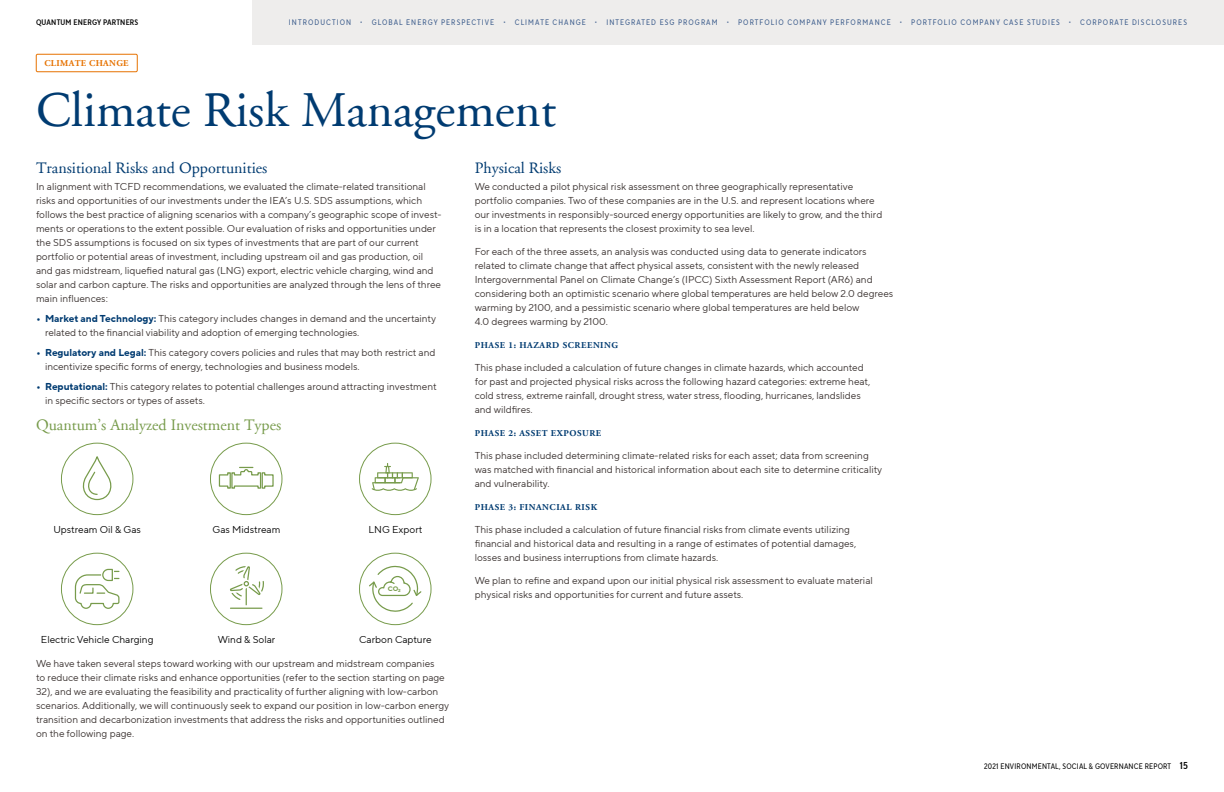
<style>
.page{position:relative;width:1224px;height:792px;background:#fff}
.page>*{position:absolute;margin:0;border:0;box-sizing:border-box;transform-origin:0 0}
.t1{font:50px "Adobe Garamond";color:#003b71}
.t2{font:16px "Adobe Garamond";color:#003b71}
.t3{font:16px "Adobe Garamond";color:#779b4b}
.t4{font:10px/14px "TT Norms Pro";color:#372f2d}
.t5{font:10px "TT Norms Pro";color:#000}
.t6{font:700 9px "Adobe Garamond";letter-spacing:.065em;color:#003b71}
.t7{font:700 9px "Adobe Garamond";letter-spacing:.04em;color:#e67200}
.t8{font:8px "TT Norms Pro Cond";letter-spacing:.135em;color:#3e5e8d}
.t9{font:8px "TT Norms Pro Cond";letter-spacing:.025em;color:#000}
.t10{font:8px "TT Norms Pro Cond Dm Bd";letter-spacing:.025em;color:#000}
.t11{font:700 6.6px "TT Norms Pro";color:#779b4b}
.s1{font-weight:700;color:#003b71}
.s2{font-family:"TT Norms Pro Cond Dm Bd";font-size:10px}
</style>
<div class="page">
<div style="left:252px;top:0;width:972px;height:45px;background:#eeedec"></div>
<div style="left:36px;top:54px;width:102px;height:18px;border:1px solid #e67200"></div>
<div style="left:210px;top:553px;width:72px;height:72px;border:1px solid #779b4b;border-radius:50%"></div>
<div style="left:359px;top:443px;width:72px;height:72px;border:1px solid #779b4b;border-radius:50%"></div>
<div style="left:61px;top:443px;width:72px;height:72px;border:1px solid #779b4b;border-radius:50%"></div>
<div style="left:210px;top:443px;width:72px;height:72px;border:1px solid #779b4b;border-radius:50%"></div>
<div style="left:61px;top:553px;width:72px;height:72px;border:1px solid #779b4b;border-radius:50%"></div>
<div style="left:359px;top:553px;width:72px;height:72px;border:1px solid #779b4b;border-radius:50%"></div>
<svg style="left:230px;top:566px;width:34px;height:42px"></svg>
<svg style="left:231px;top:605px;width:31px;height:3px"></svg>
<hr style="left:231px;top:608px;width:31px;height:1px;background:#779b4b">
<svg style="left:372px;top:463px;width:47px;height:28px"></svg>
<svg style="left:82px;top:456px;width:30px;height:45px"></svg>
<svg style="left:218px;top:467px;width:56px;height:22px"></svg>
<svg style="left:74px;top:568px;width:46px;height:41px"></svg>
<svg style="left:368px;top:565px;width:54px;height:48px"></svg>
<p class="t10" style="left:36px;top:17px;width:104px">QUANTUM ENERGY PARTNERS</p>
<p class="t8" style="left:289px;top:17px;width:900px">INTRODUCTION • GLOBAL ENERGY PERSPECTIVE • CLIMATE CHANGE • INTEGRATED ESG PROGRAM • PORTFOLIO COMPANY PERFORMANCE • PORTFOLIO COMPANY CASE STUDIES • CORPORATE DISCLOSURES</p>
<p class="t7" style="left:44px;top:58px;width:86px">CLIMATE CHANGE</p>
<h1 class="t1" style="left:36px;top:83px;width:522px">Climate Risk Management</h1>
<h2 class="t2" style="left:36px;top:160px;width:233px">Transitional Risks and Opportunities</h2>
<p class="t4" style="left:36px;top:180px;width:407px">In alignment with TCFD recommendations, we evaluated the climate-related transitional risks and opportunities of our investments under the IEA’s U.S. SDS assumptions, which follows the best practice of aligning scenarios with a company’s geographic scope of invest&shy;ments or operations to the extent possible. Our evaluation of risks and opportunities under the SDS assumptions is focused on six types of investments that are part of our current portfolio or potential areas of investment, including upstream oil and gas production, oil and gas midstream, liquefied natural gas (LNG) export, electric vehicle charging, wind and solar and carbon capture. The risks and opportunities are analyzed through the lens of three main influences:</p>
<p class="t4" style="left:45px;top:312px;width:393px;text-indent:-9px"><span class="s1">• Market and Technology:</span> This category includes changes in demand and the uncertainty related to the financial viability and adoption of emerging technologies.</p>
<p class="t4" style="left:45px;top:346px;width:392px;text-indent:-9px"><span class="s1">• Regulatory and Legal:</span> This category covers policies and rules that may both restrict and incentivize specific forms of energy, technologies and business models.</p>
<p class="t4" style="left:45px;top:380px;width:393px;text-indent:-9px"><span class="s1">• Reputational:</span> This category relates to potential challenges around attracting investment in specific sectors or types of assets.</p>
<h2 class="t3" style="left:36px;top:416px;width:247px">Quantum’s Analyzed Investment Types</h2>
<p class="t5" style="left:53px;top:523px;width:89px">Upstream Oil &amp; Gas</p>
<p class="t5" style="left:212px;top:523px;width:69px">Gas Midstream</p>
<p class="t5" style="left:369px;top:523px;width:55px">LNG Export</p>
<p class="t11" style="left:388px;top:584px;width:15px">CO<sub>2</sub></p>
<p class="t5" style="left:41px;top:633px;width:114px">Electric Vehicle Charging</p>
<p class="t5" style="left:218px;top:633px;width:59px">Wind &amp; Solar</p>
<p class="t5" style="left:359px;top:633px;width:74px">Carbon Capture</p>
<p class="t4" style="left:36px;top:656px;width:415px">We have taken several steps toward working with our upstream and midstream companies<br>to reduce their climate risks and enhance opportunities (refer to the section starting on page 32), and we are evaluating the feasibility and practicality of further aligning with low-carbon scenarios. Additionally, we will continuously seek to expand our position in low-carbon energy transition and decarbonization investments that address the risks and opportunities outlined on the following page.</p>
<h2 class="t2" style="left:475px;top:160px;width:88px">Physical Risks</h2>
<p class="t4" style="left:475px;top:180px;width:409px">We conducted a pilot physical risk assessment on three geographically representative portfolio companies. Two of these companies are in the U.S. and represent locations where our investments in responsibly-sourced energy opportunities are likely to grow, and the third is in a location that represents the closest proximity to sea level.</p>
<p class="t4" style="left:475px;top:245px;width:420px">For each of the three assets, an analysis was conducted using data to generate indicators related to climate change that affect physical assets, consistent with the newly released Intergovernmental Panel on Climate Change’s (IPCC) Sixth Assessment Report (AR6) and considering both an optimistic scenario where global temperatures are held below 2.0 degrees warming by 2100, and a pessimistic scenario where global temperatures are held below<br>4.0 degrees warming by 2100.</p>
<p class="t6" style="left:475px;top:341px;width:145px">PHASE 1: HAZARD SCREENING</p>
<p class="t4" style="left:475px;top:361px;width:397px">This phase included a calculation of future changes in climate hazards, which accounted for past and projected physical risks across the following hazard categories: extreme heat, cold stress, extreme rainfall, drought stress, water stress, flooding, hurricanes, landslides and wildfires.</p>
<p class="t6" style="left:475px;top:429px;width:128px">PHASE 2: ASSET EXPOSURE</p>
<p class="t4" style="left:475px;top:449px;width:409px">This phase included determining climate-related risks for each asset; data from screening was matched with financial and historical information about each site to determine criticality and vulnerability.</p>
<p class="t6" style="left:475px;top:503px;width:124px">PHASE 3: FINANCIAL RISK</p>
<p class="t4" style="left:475px;top:523px;width:383px">This phase included a calculation of future financial risks from climate events utilizing financial and historical data and resulting in a range of estimates of potential damages, losses and business interruptions from climate hazards.</p>
<p class="t4" style="left:475px;top:574px;width:400px">We plan to refine and expand upon our initial physical risk assessment to evaluate material physical risks and opportunities for current and future assets.</p>
<p class="t9" style="left:984px;top:760px;width:205px">2021 ENVIRONMENTAL, SOCIAL &amp; GOVERNANCE REPORT <span class="s2">15</span></p>
</div>
